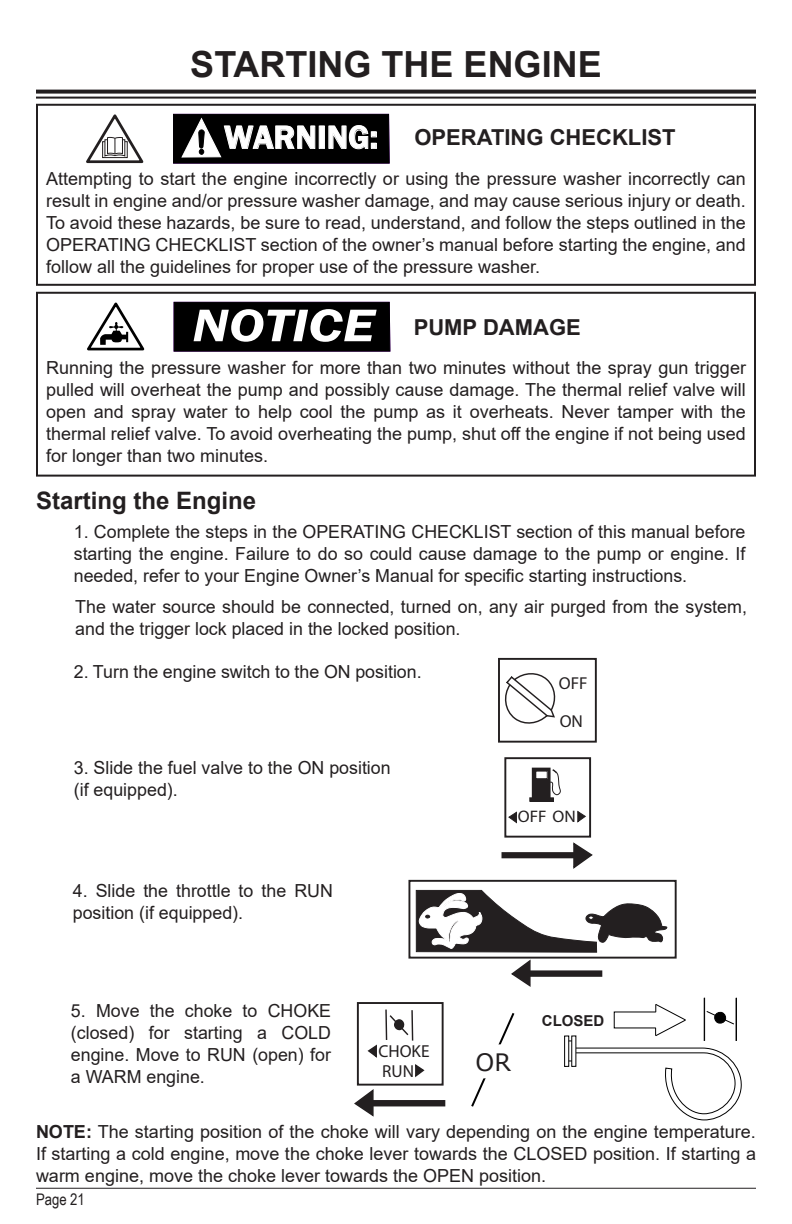
<style>
.page{position:relative;width:792px;height:1224px;background:#fff}
.page>*{position:absolute;margin:0;border:0;box-sizing:border-box;transform-origin:0 0}
.t1{font:italic 600 47.4px "Franklin Gothic";color:#fff;scale:1.18 1}
.t2{font:700 36px "Arial";color:#231f20}
.t3{font:600 33.4px "Franklin Gothic";color:#fff}
.t4{font:700 24px "Arial";color:#231f20}
.t5{font:24px "MS Reference Sans Serif";color:#231f20}
.t6{font:700 22px "Arial";color:#231f20}
.t7{font:18px/22px "Arial";color:#231f20;text-align:justify}
.t8{font:17.4px/20px "Myriad Pro";color:#231f20}
.t9{font:17.2px/37.8px "Myriad Pro";color:#231f20}
.t10{font:16.8px "Myriad Pro";color:#231f20}
.t11{font:16px "Arial Narrow";color:#231f20}
.t12{font:700 15px "Arial";color:#231f20}
.s1{font-weight:700}
</style>
<div class="page">
<svg style="left:36px;top:90px;width:720px;height:4px;background:#393636"></svg>
<hr style="left:36px;top:97px;width:720px;height:2px;background:#231f20">
<svg style="left:385px;top:1009px;width:29px;height:32px"></svg>
<div style="left:394px;top:1020px;width:10px;height:10px;background:#231f20;border-radius:4px"></div>
<div style="left:394px;top:1019px;width:11px;height:12px;border:1px solid #231f20;border-radius:4px"></div>
<svg style="left:367px;top:1044px;width:10px;height:14px"></svg>
<svg style="left:415px;top:1064px;width:10px;height:14px"></svg>
<div style="left:357px;top:1002px;width:87px;height:84px;border:2px solid #231f20"></div>
<svg style="left:354px;top:1089px;width:21px;height:28px"></svg>
<div style="left:364px;top:1100px;width:81px;height:6px;border:2px solid #231f20"></div>
<div style="left:36px;top:104px;width:720px;height:182px;border:2px solid #231f20"></div>
<svg style="left:86px;top:114px;width:58px;height:49px"></svg>
<svg style="left:173px;top:114px;width:217px;height:50px;background:#111112"></svg>
<div style="left:36px;top:292px;width:720px;height:185px;border:2px solid #231f20"></div>
<svg style="left:87px;top:302px;width:57px;height:49px"></svg>
<div style="left:174px;top:302px;width:216px;height:50px;background:#000"></div>
<svg style="left:504px;top:673px;width:52px;height:51px"></svg>
<div style="left:498px;top:658px;width:99px;height:85px;border:2px solid #231f20"></div>
<svg style="left:577px;top:810px;width:9px;height:13px"></svg>
<svg style="left:508px;top:811px;width:9px;height:13px"></svg>
<hr style="left:530px;top:798px;width:23px;height:3px;background:#231f20">
<div style="left:529px;top:797px;width:25px;height:5px;border:1px solid #231f20"></div>
<div style="left:532px;top:768px;width:18px;height:30px;background:#231f20"></div>
<div style="left:536px;top:771px;width:11px;height:8px;background:#fff"></div>
<div style="left:535px;top:771px;width:13px;height:8px;border:1px solid #231f20"></div>
<svg style="left:550px;top:768px;width:11px;height:27px"></svg>
<div style="left:504px;top:757px;width:87px;height:81px;border:2px solid #231f20"></div>
<svg style="left:572px;top:842px;width:21px;height:27px"></svg>
<div style="left:502px;top:852px;width:81px;height:6px;border:2px solid #231f20"></div>
<div style="left:408px;top:880px;width:269px;height:79px;border:2px solid #231f20"></div>
<svg style="left:416px;top:890px;width:251px;height:97px"></svg>
<div style="left:522px;top:971px;width:80px;height:5px;background:#231f20"></div>
<div style="left:521px;top:970px;width:81px;height:7px;border:2px solid #231f20"></div>
<hr style="left:36px;top:1188px;width:720px;height:1px;background:#231f20">
<div style="left:564px;top:1036px;width:5px;height:31px;border:1px solid #000"></div>
<svg style="left:569px;top:1003px;width:173px;height:117px"></svg>
<hr style="left:736px;top:998px;width:1px;height:43px;background:#000">
<hr style="left:704px;top:998px;width:1px;height:43px;background:#000">
<svg style="left:471px;top:1013px;width:44px;height:94px"></svg>
<div style="left:472px;top:1047px;width:43px;height:28px;background:#fff"></div>
<h2 class="t2" style="left:190px;top:39px;width:413px">STARTING THE ENGINE</h2>
<h3 class="t3" style="left:224px;top:117px;width:156px">WARNING:</h3>
<p class="t7" style="left:46px;top:168px;width:701px">Attempting to start the engine incorrectly or using the pressure washer incorrectly can result in engine and/or pressure washer damage, and may cause serious injury or death.<br>To avoid these hazards, be sure to read, understand, and follow the steps outlined in the OPERATING CHECKLIST section of the owner’s manual before starting the engine, and follow all the guidelines for proper use of the pressure washer.</p>
<p class="t6" style="left:414px;top:122px;width:263px">OPERATING CHECKLIST</p>
<h1 class="t1" style="left:192px;top:295px;width:156px">NOTICE</h1>
<p class="t7" style="left:46px;top:357px;width:701px">Running the pressure washer for more than two minutes without the spray gun trigger pulled will overheat the pump and possibly cause damage. The thermal relief valve will open and spray water to help cool the pump as it overheats. Never tamper with the thermal relief valve. To avoid overheating the pump, shut off the engine if not being used for longer than two minutes.</p>
<p class="t6" style="left:414px;top:312px;width:169px">PUMP DAMAGE</p>
<h3 class="t4" style="left:36px;top:484px;width:222px">Starting the Engine</h3>
<p class="t7" style="left:74px;top:520px;width:673px">1. Complete the steps in the OPERATING CHECKLIST section of this manual before starting the engine. Failure to do so could cause damage to the pump or engine. If needed, refer to your Engine Owner’s Manual for specific starting instructions.</p>
<p class="t7" style="left:75px;top:595px;width:673px">The water source should be connected, turned on, any air purged from the system, and the trigger lock placed in the locked position.</p>
<p class="t7" style="left:74px;top:660px;width:349px">2. Turn the engine switch to the ON position.</p>
<p class="t7" style="left:74px;top:757px;width:318px">3. Slide the fuel valve to the ON position (if equipped).</p>
<p class="t7" style="left:73px;top:879px;width:262px">4. Slide the throttle to the RUN position (if equipped).</p>
<p class="t7" style="left:71px;top:1000px;width:262px">5. Move the choke to CHOKE (closed) for starting a COLD engine. Move to RUN (open) for a WARM engine.</p>
<p class="t8" style="left:378px;top:1041px;width:53px">CHOKE<br>RUN</p>
<p class="t9" style="left:559px;top:664px;width:30px">OFF<br>ON</p>
<p class="t10" style="left:518px;top:806px;width:59px">OFF ON</p>
<h3 class="t5" style="left:476px;top:1046px;width:37px">OR</h3>
<p class="t12" style="left:542px;top:1010px;width:64px">CLOSED</p>
<p class="t7" style="left:36px;top:1120px;width:722px"><span class="s1">NOTE:</span> The starting position of the choke will vary depending on the engine temperature.<br>If starting a cold engine, move the choke lever towards the CLOSED position. If starting a warm engine, move the choke lever towards the OPEN position.</p>
<p class="t11" style="left:36px;top:1188px;width:50px">Page 21</p>
</div>
